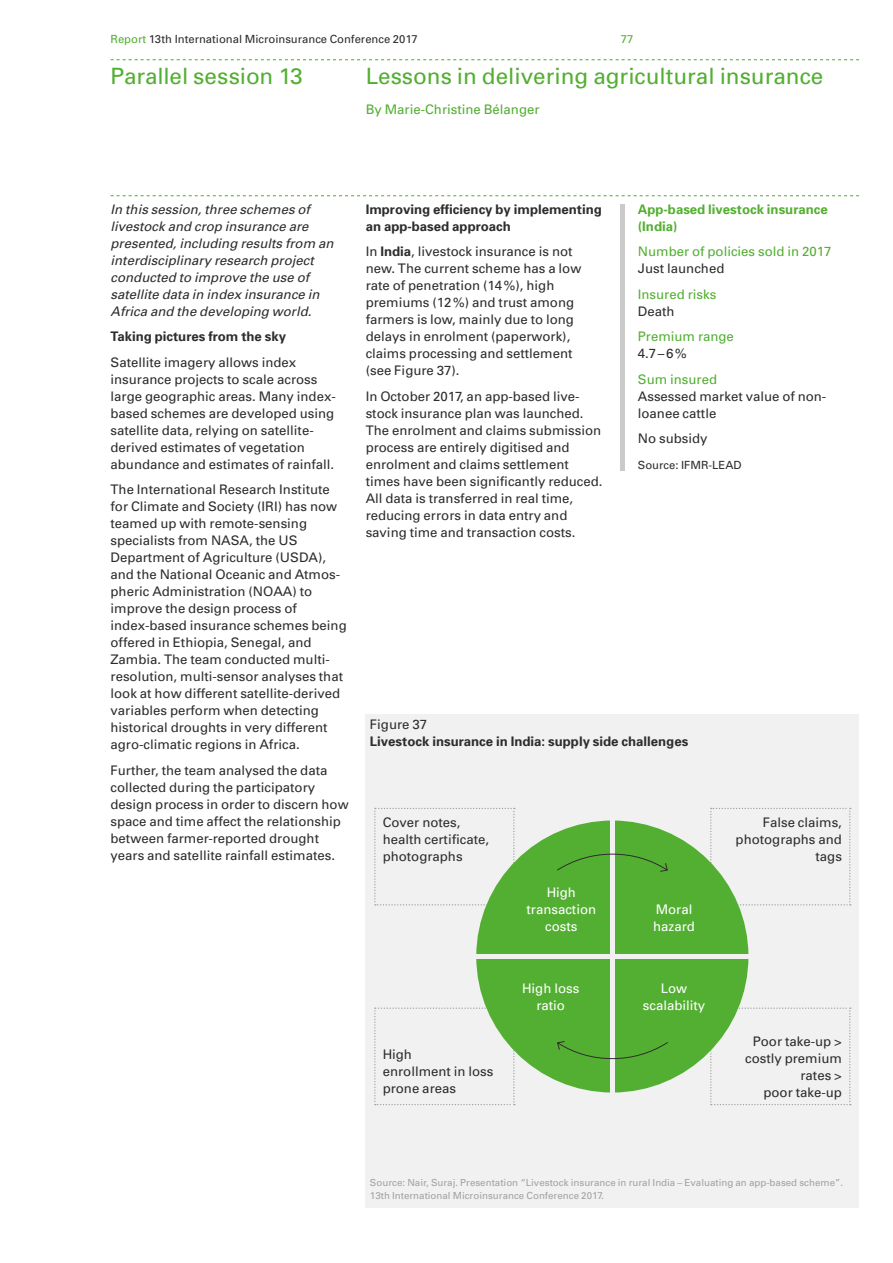
<style>
.page{position:relative;width:893px;height:1263px;background:#fff}
.page>*{position:absolute;margin:0;border:0;box-sizing:border-box;transform-origin:0 0}
.t1{font:22.5px "MR Univers";color:#53af32}
.t2{font:13.2px/17px "MR Univers";color:#2e2d2c}
.t3{font:italic 13.2px/17px "MR Univers";color:#2e2d2c}
.t4{font:700 13.2px/17px "MR Univers";color:#2e2d2c}
.t5{font:13.2px "MR Univers";color:#53af32}
.t6{font:13.2px/17px "MR Univers";color:#fff;text-align:center}
.t7{font:700 13.2px/17px "MR Univers";color:#53af32}
.t8{font:11.25px "MR Univers";color:#2e2d2c}
.t9{font:11.25px "MR Univers";color:#53af32}
.t10{font:9.75px/12.8px "MR Univers";color:#a3a2a2}
.s1{color:#53af32}
.s2{font-weight:700}
</style>
<div class="page">
<div style="left:366px;top:714px;width:493px;height:493px;background:#f1f1f1"></div>
<svg style="left:374px;top:808px;width:141px;height:98px"></svg>
<svg style="left:374px;top:1008px;width:141px;height:97px"></svg>
<svg style="left:710px;top:808px;width:140px;height:98px"></svg>
<svg style="left:710px;top:1008px;width:140px;height:97px"></svg>
<div style="left:476px;top:821px;width:272px;height:272px;background:#53af32;border-radius:50%"></div>
<hr style="left:610px;top:808px;width:4px;height:297px;background:#f1f1f1">
<div style="left:463px;top:954px;width:298px;height:5px;background:#f1f1f1"></div>
<svg style="left:557px;top:853px;width:111px;height:19px"></svg>
<svg style="left:557px;top:1041px;width:111px;height:18px"></svg>
<hr style="left:621px;top:204px;width:4px;height:267px;background:#cacac9">
<svg style="left:111px;top:59px;width:748px;height:1px"></svg>
<svg style="left:111px;top:195px;width:748px;height:1px"></svg>
<p class="t8" style="left:111px;top:35px;width:309px"><span class="s1">Report</span> 13th International Microinsurance Conference 2017</p>
<p class="t9" style="left:621px;top:35px;width:14px">77</p>
<h1 class="t1" style="left:111px;top:68px;width:193px">Parallel session 13</h1>
<h1 class="t1" style="left:365px;top:68px;width:459px">Lessons in delivering agricultural insurance</h1>
<p class="t5" style="left:366px;top:105px;width:175px">By Marie-Christine Bélanger</p>
<p class="t3" style="left:111px;top:202px;width:224px">In this session, three schemes of livestock and crop insurance are presented, including results from an interdisciplinary research project conducted to improve the use of satellite data in index insurance in Africa and the developing world.</p>
<p class="t4" style="left:111px;top:329px;width:177px">Taking pictures from the sky</p>
<p class="t2" style="left:111px;top:355px;width:227px">Satellite imagery allows index insurance projects to scale across large geographic areas. Many index&shy;based schemes are developed using satellite data, relying on satellite&shy;derived estimates of vegetation abundance and estimates of rainfall.</p>
<p class="t2" style="left:111px;top:482px;width:238px">The International Research Institute for Climate and Society (IRI) has now teamed up with remote-sensing specialists from NASA, the US Department of Agriculture (USDA), and the National Oceanic and Atmos&shy;pheric Administration (NOAA) to improve the design process of index-based insurance schemes being offered in Ethiopia, Senegal, and Zambia. The team conducted multi&shy;resolution, multi-sensor analyses that look at how different satellite-derived variables perform when detecting historical droughts in very different agro-climatic regions in Africa.</p>
<p class="t2" style="left:111px;top:763px;width:239px">Further, the team analysed the data collected during the participatory design process in order to discern how space and time affect the relationship between farmer-reported drought years and satellite rainfall estimates.</p>
<p class="t4" style="left:366px;top:202px;width:238px">Improving efficiency by implementing an app-based approach</p>
<p class="t2" style="left:366px;top:244px;width:217px">In <span class="s2">India</span>, livestock insurance is not new. The current scheme has a low rate of penetration (14 %), high premiums (12 %) and trust among farmers is low, mainly due to long delays in enrolment (paperwork), claims processing and settlement (see Figure 37).</p>
<p class="t2" style="left:366px;top:389px;width:238px">In October 2017, an app-based live&shy;stock insurance plan was launched.<br>The enrolment and claims submission process are entirely digitised and enrolment and claims settlement times have been significantly reduced.<br>All data is transferred in real time, reducing errors in data entry and saving time and transaction costs.</p>
<p class="t7" style="left:638px;top:202px;width:191px">App-based livestock insurance (India)</p>
<p class="t5" style="left:638px;top:247px;width:195px">Number of policies sold in 2017</p>
<p class="t2" style="left:638px;top:261px;width:88px">Just launched</p>
<p class="t5" style="left:638px;top:289px;width:80px">Insured risks</p>
<p class="t2" style="left:638px;top:304px;width:38px">Death</p>
<p class="t5" style="left:638px;top:332px;width:98px">Premium range</p>
<p class="t2" style="left:638px;top:346px;width:50px">4.7 – 6 %</p>
<p class="t5" style="left:638px;top:374px;width:81px">Sum insured</p>
<p class="t2" style="left:638px;top:389px;width:190px">Assessed market value of non&shy;loanee cattle</p>
<p class="t2" style="left:638px;top:431px;width:71px">No subsidy</p>
<p class="t8" style="left:638px;top:461px;width:105px">Source: IFMR-LEAD</p>
<p class="t2" style="left:370px;top:717px;width:59px">Figure 37</p>
<p class="t4" style="left:370px;top:734px;width:320px">Livestock insurance in India: supply side challenges</p>
<p class="t2" style="left:383px;top:815px;width:108px">Cover notes, health certificate, photographs</p>
<p class="t6" style="left:526px;top:885px;width:71px">High transaction costs</p>
<p class="t6" style="left:653px;top:902px;width:43px;text-align:left">Moral hazard</p>
<p class="t2" style="left:735px;top:815px;width:108px;text-align:right">False claims, photographs and tags</p>
<p class="t2" style="left:383px;top:1046px;width:112px">High<br>enrollment in loss prone areas</p>
<p class="t6" style="left:522px;top:981px;width:59px">High loss ratio</p>
<p class="t6" style="left:642px;top:981px;width:64px">Low scalability</p>
<p class="t2" style="left:745px;top:1034px;width:98px;text-align:right">Poor take-up &gt; costly premium rates &gt;<br>poor take-up</p>
<p class="t10" style="left:370px;top:1177px;width:475px">Source: Nair, Suraj. Presentation “Livestock insurance in rural India – Evaluating an app-based scheme”.<br>13th International Microinsurance Conference 2017.</p>
</div>
